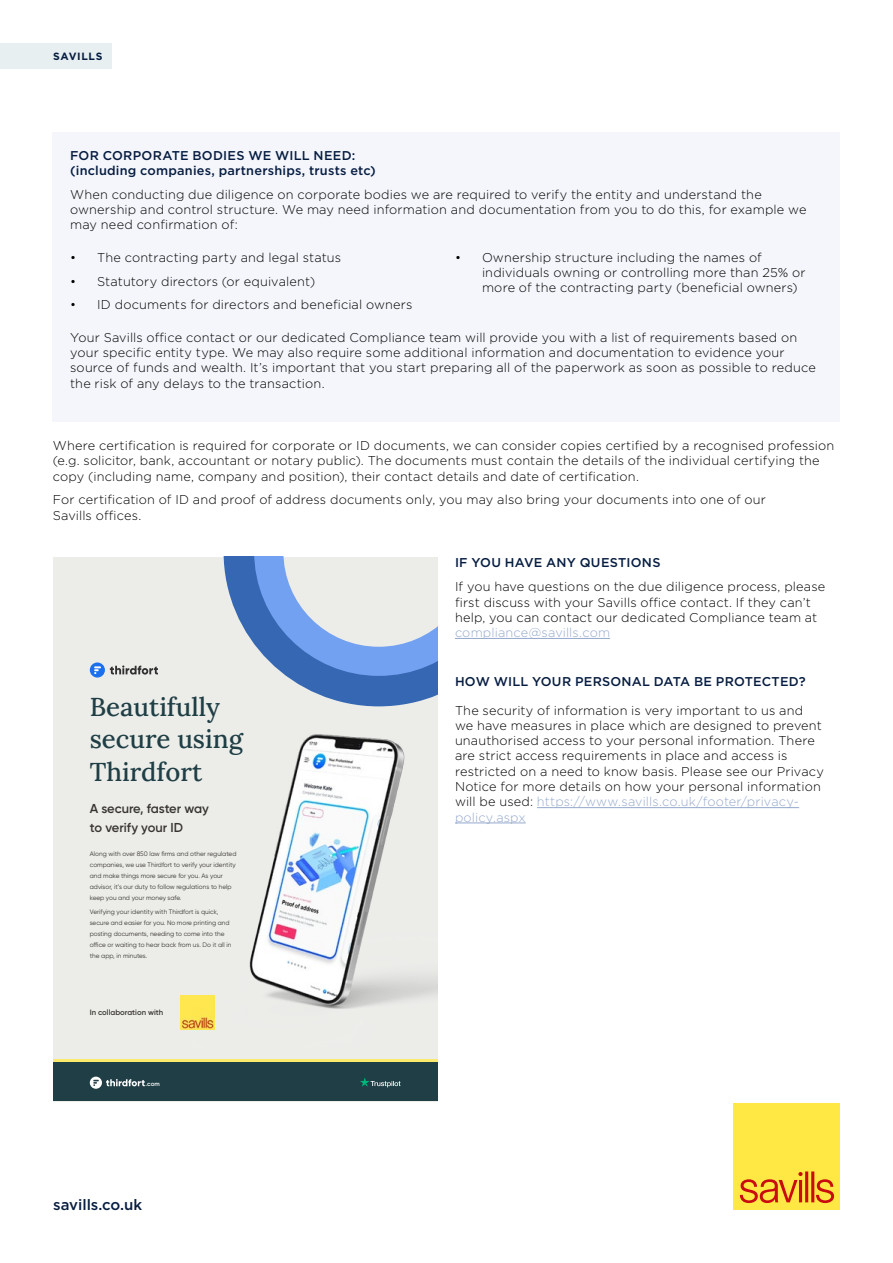
<style>
.page{position:relative;width:893px;height:1263px;background:#fff}
.page>*{position:absolute;margin:0;border:0;box-sizing:border-box;transform-origin:0 0}
.t1{font:25.8px/32.2px "Lora";color:#1f3e45}
.t2{font:500 15px "Gotham";color:#061d41}
.t3{font:600 12.9px/19.4px "Gilroy";color:#383431}
.t4{font:300 12.75px/15.3px "Gotham";letter-spacing:.01em;color:#000}
.t5{font:500 12.75px/15.3px "Gotham";letter-spacing:.015em;color:#061d41}
.t6{font:300 12.75px "Gotham";letter-spacing:.005em;color:#95a9cd}
.t7{font:700 10.5px "Gotham";letter-spacing:.06em;color:#061d41}
.t8{font:600 7.8px "Gilroy";color:#383431}
.t9{font:6.45px/10.9px "Gilroy";color:#383431}
.t10{font:600 6.3px "Gilroy";color:#fff}
.s1{color:#95a9cd}
</style>
<div class="page">
<div style="left:0;top:43px;width:111px;height:26px;background:#e7eff1"></div>
<div style="left:53px;top:133px;width:787px;height:289px;background:#f5f6fb"></div>
<hr style="left:455px;top:638px;width:155px;height:1px;background:#95a9cd">
<hr style="left:537px;top:807px;width:262px;height:1px;background:#95a9cd">
<hr style="left:455px;top:823px;width:71px;height:1px;background:#95a9cd">
<div style="left:53px;top:557px;width:385px;height:544px;background:#ecede9"></div>
<div style="left:53px;top:1061px;width:385px;height:40px;background:#1f3e45"></div>
<svg style="left:224px;top:557px;width:214px;height:149px"></svg>
<svg style="left:90px;top:1076px;width:55px;height:13px"></svg>
<svg style="left:360px;top:1077px;width:41px;height:10px"></svg>
<svg style="left:90px;top:662px;width:68px;height:15px"></svg>
<img style="left:192px;top:734px;width:246px;height:296px">
<hr style="left:53px;top:1059px;width:385px;height:2px;background:#fbe96b">
<img style="left:180px;top:996px;width:34px;height:34px">
<div style="left:733px;top:1103px;width:107px;height:107px;background:#ffe843"></div>
<svg style="left:740px;top:1171px;width:94px;height:32px"></svg>
<p class="t7" style="left:53px;top:50px;width:51px">SAVILLS</p>
<p class="t5" style="left:70px;top:147px;width:307px">FOR CORPORATE BODIES WE WILL NEED: (including companies, partnerships, trusts etc)</p>
<p class="t4" style="left:70px;top:186px;width:738px">When conducting due diligence on corporate bodies we are required to verify the entity and understand the ownership and control structure. We may need information and documentation from you to do this, for example we may need confirmation of:</p>
<p class="t4" style="left:70px;top:249px;width:273px">• The contracting party and legal status</p>
<p class="t4" style="left:70px;top:273px;width:247px">• Statutory directors (or equivalent)</p>
<p class="t4" style="left:70px;top:297px;width:344px">• ID documents for directors and beneficial owners</p>
<p class="t4" style="left:482px;top:249px;width:325px;text-indent:-27px">• Ownership structure including the names of individuals owning or controlling more than 25% or more of the contracting party (beneficial owners)</p>
<p class="t4" style="left:70px;top:329px;width:747px">Your Savills office contact or our dedicated Compliance team will provide you with a list of requirements based on your specific entity type. We may also require some additional information and documentation to evidence your source of funds and wealth. It’s important that you start preparing all of the paperwork as soon as possible to reduce the risk of any delays to the transaction.</p>
<p class="t4" style="left:53px;top:437px;width:783px">Where certification is required for corporate or ID documents, we can consider copies certified by a recognised profession (e.g. solicitor, bank, accountant or notary public). The documents must contain the details of the individual certifying the copy (including name, company and position), their contact details and date of certification.</p>
<p class="t4" style="left:53px;top:492px;width:715px">For certification of ID and proof of address documents only, you may also bring your documents into one of our<br>Savills offices.</p>
<h1 class="t1" style="left:90px;top:689px;width:155px">Beautifully secure using<br>Thirdfort</h1>
<p class="t3" style="left:90px;top:799px;width:121px">A secure, faster way to verify your ID</p>
<p class="t9" style="left:90px;top:848px;width:148px">Along with over 850 law firms and other regulated companies, we use Thirdfort to verify your identity and make things more secure for you. As your advisor, it’s our duty to follow regulations to help keep you and your money safe.</p>
<p class="t9" style="left:90px;top:906px;width:143px">Verifying your identity with Thirdfort is quick, secure and easier for you. No more printing and posting documents, needing to come into the office or waiting to hear back from us. Do it all in the app, in minutes.</p>
<p class="t8" style="left:90px;top:1008px;width:75px">In collaboration with</p>
<p class="t10" style="left:146px;top:1080px;width:16px">.com</p>
<p class="t2" style="left:53px;top:1195px;width:91px">savills.co.uk</p>
<p class="t5" style="left:455px;top:555px;width:207px">IF YOU HAVE ANY QUESTIONS</p>
<p class="t4" style="left:455px;top:579px;width:372px">If you have questions on the due diligence process, please first discuss with your Savills office contact. If they can’t help, you can contact our dedicated Compliance team at</p>
<p class="t6" style="left:455px;top:625px;width:157px">compliance@savills.com</p>
<p class="t5" style="left:455px;top:674px;width:352px">HOW WILL YOUR PERSONAL DATA BE PROTECTED?</p>
<p class="t4" style="left:455px;top:702px;width:370px">The security of information is very important to us and we have measures in place which are designed to prevent unauthorised access to your personal information. There are strict access requirements in place and access is restricted on a need to know basis. Please see our Privacy Notice for more details on how your personal information will be used: <span class="s1">https://www.savills.co.uk/footer/privacy&shy;policy.aspx</span></p>
</div>
